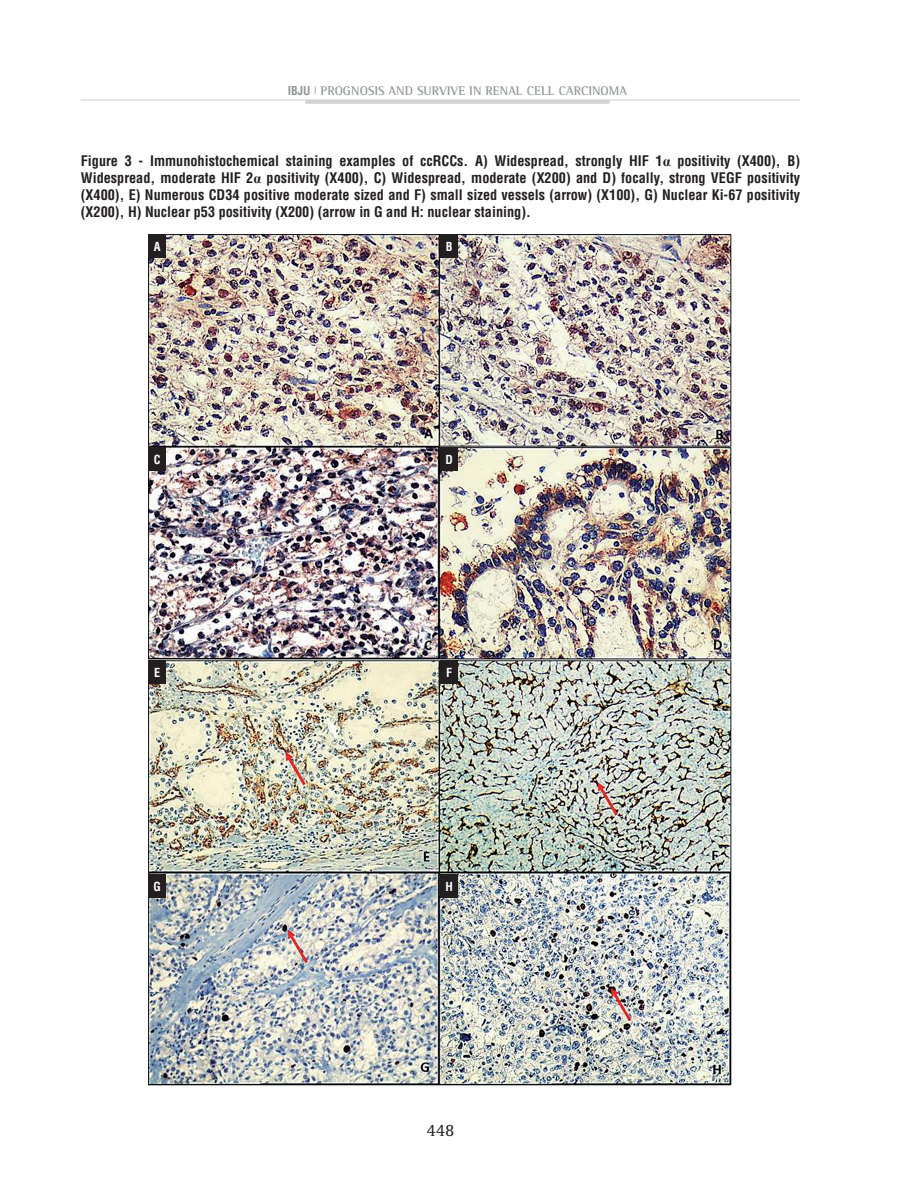
<style>
.page{position:relative;width:898px;height:1200px;background:#fff}
.page>*{position:absolute;margin:0;border:0;box-sizing:border-box;transform-origin:0 0}
.t1{font:18px "Rotis Serif";color:#231f20}
.t2{font:700 condensed 14.25px/17.1px "Helvetica";color:#231f20;text-align:justify}
.t3{font:700 12.75px "Rotis Semi Serif";color:#939598}
.t4{font:700 condensed 12.15px "Helvetica";color:#fff}
.s1{font-family:"Helvetica";font-stretch:condensed;font-size:12px}
.s2{font-family:"Times New Roman";font-stretch:normal}
</style>
<div class="page">
<hr style="left:81px;top:99px;width:718px;height:2px;background:#dcdddf">
<hr style="left:305px;top:100px;width:304px;height:4px;background:#d1d2d4">
<img style="left:148px;top:234px;width:584px;height:852px">
<div style="left:148px;top:234px;width:18px;height:24px;background:#231f20"></div>
<div style="left:148px;top:446px;width:18px;height:24px;background:#231f20"></div>
<div style="left:148px;top:660px;width:18px;height:24px;background:#231f20"></div>
<div style="left:148px;top:873px;width:18px;height:24px;background:#231f20"></div>
<div style="left:440px;top:234px;width:17px;height:24px;background:#231f20"></div>
<div style="left:440px;top:446px;width:17px;height:24px;background:#231f20"></div>
<div style="left:440px;top:660px;width:17px;height:24px;background:#231f20"></div>
<div style="left:440px;top:873px;width:17px;height:24px;background:#231f20"></div>
<p class="t3" style="left:288px;top:83px;width:340px"><span class="s1">ibju</span> <sup>|</sup> PROGNOSIS AND SURVIVE IN RENAL CELL CARCINOMA</p>
<p class="t2" style="left:81px;top:152px;width:720px">Figure 3 - Immunohistochemical staining examples of ccRCCs. A) Widespread, strongly HIF 1<span class="s2">α</span> positivity (X400), B)<br>Widespread, moderate HIF 2<span class="s2">α</span> positivity (X400), C) Widespread, moderate (X200) and D) focally, strong VEGF positivity (X400), E) Numerous CD34 positive moderate sized and F) small sized vessels (arrow) (X100), G) Nuclear Ki-67 positivity (X200), H) Nuclear p53 positivity (X200) (arrow in G and H: nuclear staining).</p>
<p class="t4" style="left:154px;top:239px;width:8px">A</p>
<p class="t4" style="left:445px;top:239px;width:8px">B</p>
<p class="t4" style="left:154px;top:451px;width:7px">C</p>
<p class="t4" style="left:445px;top:451px;width:9px">D</p>
<p class="t4" style="left:154px;top:665px;width:8px">E</p>
<p class="t4" style="left:446px;top:665px;width:6px">F</p>
<p class="t4" style="left:153px;top:878px;width:9px">G</p>
<p class="t4" style="left:445px;top:878px;width:7px">H</p>
<p class="t1" style="left:426px;top:1119px;width:30px">448</p>
</div>
